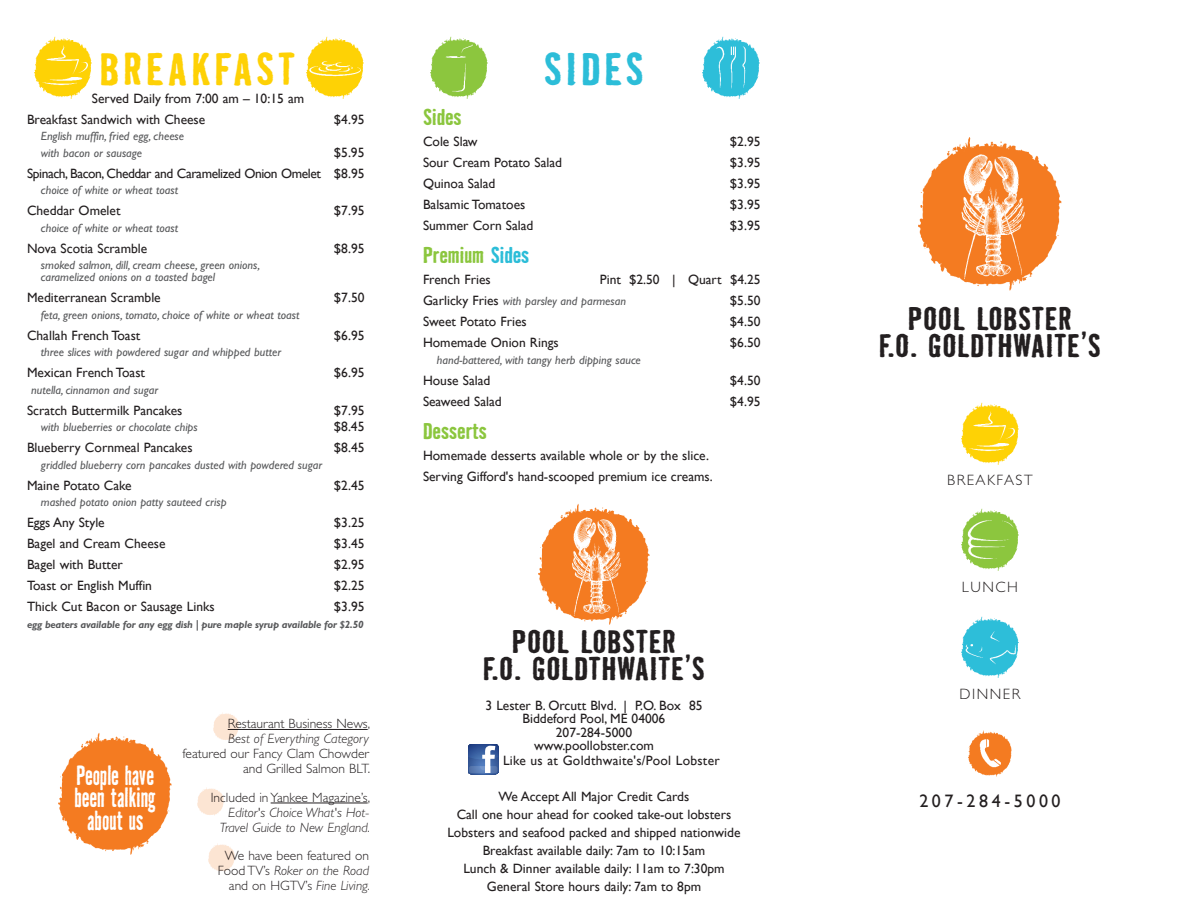
<style>
.page{position:relative;width:1188px;height:918px;background:#fff}
.page>*{position:absolute;margin:0;border:0;box-sizing:border-box;transform-origin:0 0}
.t1{font:700 42px "Badhouse";letter-spacing:.08em;color:#fed105}
.t2{font:700 42px "Badhouse";letter-spacing:.1em;color:#2cbdd8}
.t3{font:700 30px/27px "Badhouse";letter-spacing:.01em;color:#231f20;text-align:center}
.Header_2{font:700 25.5px/22.5px "Badhouse";letter-spacing:-.015em;color:#fff;text-align:center;scale:.75 1}
.Header_2-2{font:700 21px "Badhouse";letter-spacing:-.01em;color:#8bc63e}
.t4{font:18px "Gill Sans";letter-spacing:.2em;color:#231f20}
.t5{font:300 15px "Gill Sans";letter-spacing:.1em;color:#231f20}
.Menu_Item{font:13.5px/13.5px "Gill Sans";color:#231f20;text-align:center}
.Review{font:300 13.5px/15px "Gill Sans";color:#231f20;text-align:right}
.Address{font:13.5px "Gill Sans";color:#231f20}
.Review-2{font:italic 300 13.5px/15px "Gill Sans";color:#231f20;text-align:right}
.Menu_Item-2{font:13.5px "Gill Sans";letter-spacing:-.03em;color:#231f20}
.Menu_Item-3{font:13.5px "Gill Sans";letter-spacing:.02em;color:#231f20}
.Menu_Item-4{font:italic 12px/16.5px "Gill Sans";color:#57585a}
.Menu_Item-5{font:italic 700 10.5px "Gill Sans";letter-spacing:-.02em;color:#57585a}
.s1{font-style:italic}
.s2{font-style:normal}
.s3{color:#2cbdd8}
.s4{font-style:normal;font-size:13.5px;color:#231f20}
</style>
<div class="page">
<hr style="left:228px;top:729px;width:140px;height:1px;background:#231f20">
<hr style="left:271px;top:803px;width:97px;height:1px;background:#231f20">
<img style="left:58px;top:733px;width:113px;height:122px">
<img style="left:961px;top:509px;width:58px;height:62px">
<img style="left:961px;top:616px;width:58px;height:62px">
<img style="left:961px;top:402px;width:58px;height:62px">
<img style="left:919px;top:137px;width:142px;height:154px">
<img style="left:969px;top:730px;width:42px;height:47px">
<img style="left:34px;top:37px;width:58px;height:61px">
<img style="left:307px;top:37px;width:57px;height:61px">
<img style="left:538px;top:504px;width:112px;height:121px">
<img style="left:430px;top:37px;width:58px;height:61px">
<img style="left:703px;top:37px;width:57px;height:61px">
<img style="left:213px;top:713px;width:26px;height:27px">
<img style="left:198px;top:788px;width:25px;height:28px">
<img style="left:209px;top:844px;width:26px;height:28px">
<svg style="left:468px;top:744px;width:30px;height:30px"></svg>
<p class="t1" style="left:100px;top:39px;width:198px">BREAKFAST</p>
<p class="Menu_Item" style="left:92px;top:91px;width:214px">Served Daily from 7:00 am – 10:15 am</p>
<p class="Menu_Item" style="left:27px;top:112px;width:180px">Breakfast Sandwich with Cheese</p>
<p class="Menu_Item" style="left:334px;top:112px;width:32px">$4.95</p>
<p class="Menu_Item-4" style="left:41px;top:128px;width:145px">English muffin, fried egg, cheese with bacon or sausage</p>
<p class="Menu_Item" style="left:334px;top:145px;width:32px">$5.95</p>
<p class="Menu_Item-2" style="left:27px;top:165px;width:339px">Spinach, Bacon, Cheddar and Caramelized Onion Omelet $8.95</p>
<p class="Menu_Item-4" style="left:41px;top:182px;width:139px">choice of white or wheat toast</p>
<p class="Menu_Item" style="left:27px;top:204px;width:95px">Cheddar Omelet</p>
<p class="Menu_Item" style="left:334px;top:204px;width:32px">$7.95</p>
<p class="Menu_Item-4" style="left:41px;top:220px;width:139px">choice of white or wheat toast</p>
<p class="Menu_Item" style="left:27px;top:241px;width:122px">Nova Scotia Scramble</p>
<p class="Menu_Item" style="left:334px;top:241px;width:32px">$8.95</p>
<p class="Menu_Item-4" style="left:41px;top:259px;width:221px;line-height:12px">smoked salmon, dill, cream cheese, green onions, caramelized onions on a toasted bagel</p>
<p class="Menu_Item" style="left:27px;top:291px;width:135px">Mediterranean Scramble</p>
<p class="Menu_Item" style="left:334px;top:291px;width:32px">$7.50</p>
<p class="Menu_Item-4" style="left:41px;top:307px;width:260px">feta, green onions, tomato, choice of white or wheat toast</p>
<p class="Menu_Item" style="left:27px;top:328px;width:115px">Challah French Toast</p>
<p class="Menu_Item" style="left:334px;top:328px;width:32px">$6.95</p>
<p class="Menu_Item-4" style="left:41px;top:344px;width:242px">three slices with powdered sugar and whipped butter</p>
<p class="Menu_Item" style="left:27px;top:366px;width:120px">Mexican French Toast</p>
<p class="Menu_Item" style="left:334px;top:366px;width:32px">$6.95</p>
<p class="Menu_Item-4" style="left:31px;top:382px;width:129px">nutella, cinnamon and sugar</p>
<p class="Menu_Item" style="left:27px;top:403px;width:157px">Scratch Buttermilk Pancakes</p>
<p class="Menu_Item" style="left:334px;top:403px;width:32px">$7.95</p>
<p class="Menu_Item-4" style="left:41px;top:419px;width:158px">with blueberries or chocolate chips</p>
<p class="Menu_Item" style="left:334px;top:420px;width:32px">$8.45</p>
<p class="Menu_Item" style="left:27px;top:441px;width:167px">Blueberry Cornmeal Pancakes</p>
<p class="Menu_Item" style="left:334px;top:441px;width:32px">$8.45</p>
<p class="Menu_Item-4" style="left:41px;top:457px;width:283px">griddled blueberry corn pancakes dusted with powdered sugar</p>
<p class="Menu_Item" style="left:27px;top:478px;width:106px">Maine Potato Cake</p>
<p class="Menu_Item" style="left:334px;top:478px;width:32px">$2.45</p>
<p class="Menu_Item-4" style="left:41px;top:494px;width:187px">mashed potato onion patty sauteed crisp</p>
<p class="Menu_Item" style="left:27px;top:516px;width:79px">Eggs Any Style</p>
<p class="Menu_Item" style="left:334px;top:516px;width:32px">$3.25</p>
<p class="Menu_Item" style="left:27px;top:537px;width:140px">Bagel and Cream Cheese</p>
<p class="Menu_Item" style="left:334px;top:537px;width:32px">$3.45</p>
<p class="Menu_Item" style="left:27px;top:558px;width:97px">Bagel with Butter</p>
<p class="Menu_Item" style="left:334px;top:558px;width:32px">$2.95</p>
<p class="Menu_Item" style="left:27px;top:579px;width:127px">Toast or English Muffin</p>
<p class="Menu_Item" style="left:334px;top:579px;width:32px">$2.25</p>
<p class="Menu_Item" style="left:27px;top:600px;width:189px">Thick Cut Bacon or Sausage Links</p>
<p class="Menu_Item" style="left:334px;top:600px;width:32px">$3.95</p>
<p class="Menu_Item-5" style="left:27px;top:618px;width:338px">egg beaters available for any egg dish | pure maple syrup available for $2.50</p>
<p class="Header_2" style="left:74px;top:763px;width:111px">People have been talking about us</p>
<p class="Review" style="left:183px;top:716px;width:189px">Restaurant Business News,<br><span class="s1">Best of Everything Category </span>featured our Fancy Clam Chowder and Grilled Salmon BLT.</p>
<p class="Review-2" style="left:211px;top:790px;width:161px"><span class="s2">Included in Yankee Magazine’s,<br></span>Editor's Choice What's Hot-<br>Travel Guide to New England.</p>
<p class="Review" style="left:218px;top:848px;width:154px">We have been featured on<br>Food TV’s <span class="s1">Roker on the Road </span>and on HGTV’s <span class="s1">Fine Living.</span></p>
<p class="t2" style="left:544px;top:39px;width:102px">SIDES</p>
<p class="Header_2-2" style="left:423px;top:103px;width:40px">Sides</p>
<p class="Menu_Item" style="left:423px;top:135px;width:56px">Cole Slaw</p>
<p class="Menu_Item" style="left:730px;top:135px;width:32px">$2.95</p>
<p class="Menu_Item" style="left:423px;top:156px;width:141px">Sour Cream Potato Salad</p>
<p class="Menu_Item" style="left:730px;top:156px;width:32px">$3.95</p>
<p class="Menu_Item" style="left:423px;top:177px;width:74px">Quinoa Salad</p>
<p class="Menu_Item" style="left:730px;top:177px;width:32px">$3.95</p>
<p class="Menu_Item" style="left:423px;top:198px;width:104px">Balsamic Tomatoes</p>
<p class="Menu_Item" style="left:730px;top:198px;width:32px">$3.95</p>
<p class="Menu_Item" style="left:423px;top:219px;width:112px">Summer Corn Salad</p>
<p class="Menu_Item" style="left:730px;top:219px;width:32px">$3.95</p>
<p class="Header_2-2" style="left:423px;top:241px;width:108px">Premium <span class="s3">Sides</span></p>
<p class="Menu_Item" style="left:423px;top:273px;width:69px">French Fries</p>
<p class="Menu_Item" style="left:600px;top:273px;width:162px">Pint $2.50 | Quart $4.25</p>
<p class="Menu_Item-4" style="left:423px;top:293px;width:205px"><span class="s4">Garlicky Fries</span> with parsley and parmesan</p>
<p class="Menu_Item" style="left:730px;top:294px;width:32px">$5.50</p>
<p class="Menu_Item" style="left:423px;top:315px;width:105px">Sweet Potato Fries</p>
<p class="Menu_Item" style="left:730px;top:315px;width:32px">$4.50</p>
<p class="Menu_Item" style="left:423px;top:336px;width:137px">Homemade Onion Rings</p>
<p class="Menu_Item" style="left:730px;top:336px;width:32px">$6.50</p>
<p class="Menu_Item-4" style="left:437px;top:352px;width:206px">hand-battered, with tangy herb dipping sauce</p>
<p class="Menu_Item" style="left:423px;top:374px;width:69px">House Salad</p>
<p class="Menu_Item" style="left:730px;top:374px;width:32px">$4.50</p>
<p class="Menu_Item" style="left:423px;top:395px;width:80px">Seaweed Salad</p>
<p class="Menu_Item" style="left:730px;top:395px;width:32px">$4.95</p>
<p class="Header_2-2" style="left:423px;top:416px;width:65px">Desserts</p>
<p class="Menu_Item" style="left:423px;top:449px;width:287px">Homemade desserts available whole or by the slice.</p>
<p class="Menu_Item" style="left:423px;top:470px;width:291px">Serving Gifford's hand-scooped premium ice creams.</p>
<p class="t3" style="left:483px;top:626px;width:223px">POOL LOBSTER<br>F.O. GOLDTHWAITE’S</p>
<p class="Menu_Item" style="left:485px;top:698px;width:219px">3 Lester B. Orcutt Blvd. | P.O. Box 85<br>Biddeford Pool, ME 04006<br>207-284-5000<br>www.poollobster.com</p>
<p class="Menu_Item-3" style="left:503px;top:753px;width:218px">Like us at Goldthwaite's/Pool Lobster</p>
<p class="Address" style="left:499px;top:789px;width:192px">We Accept All Major Credit Cards</p>
<p class="Menu_Item" style="left:457px;top:808px;width:276px">Call one hour ahead for cooked take-out lobsters</p>
<p class="Menu_Item" style="left:447px;top:826px;width:295px">Lobsters and seafood packed and shipped nationwide</p>
<p class="Address" style="left:483px;top:843px;width:224px">Breakfast available daily: 7am to 10:15am</p>
<p class="Address" style="left:463px;top:861px;width:263px">Lunch &amp; Dinner available daily: 11am to 7:30pm</p>
<p class="Menu_Item" style="left:487px;top:880px;width:216px">General Store hours daily: 7am to 8pm</p>
<p class="t3" style="left:879px;top:303px;width:223px">POOL LOBSTER<br>F.O. GOLDTHWAITE’S</p>
<p class="t5" style="left:947px;top:472px;width:87px">BREAKFAST</p>
<p class="t5" style="left:962px;top:578px;width:58px">LUNCH</p>
<p class="t5" style="left:960px;top:685px;width:62px">DINNER</p>
<p class="t4" style="left:919px;top:790px;width:143px">207-284-5000</p>
</div>
